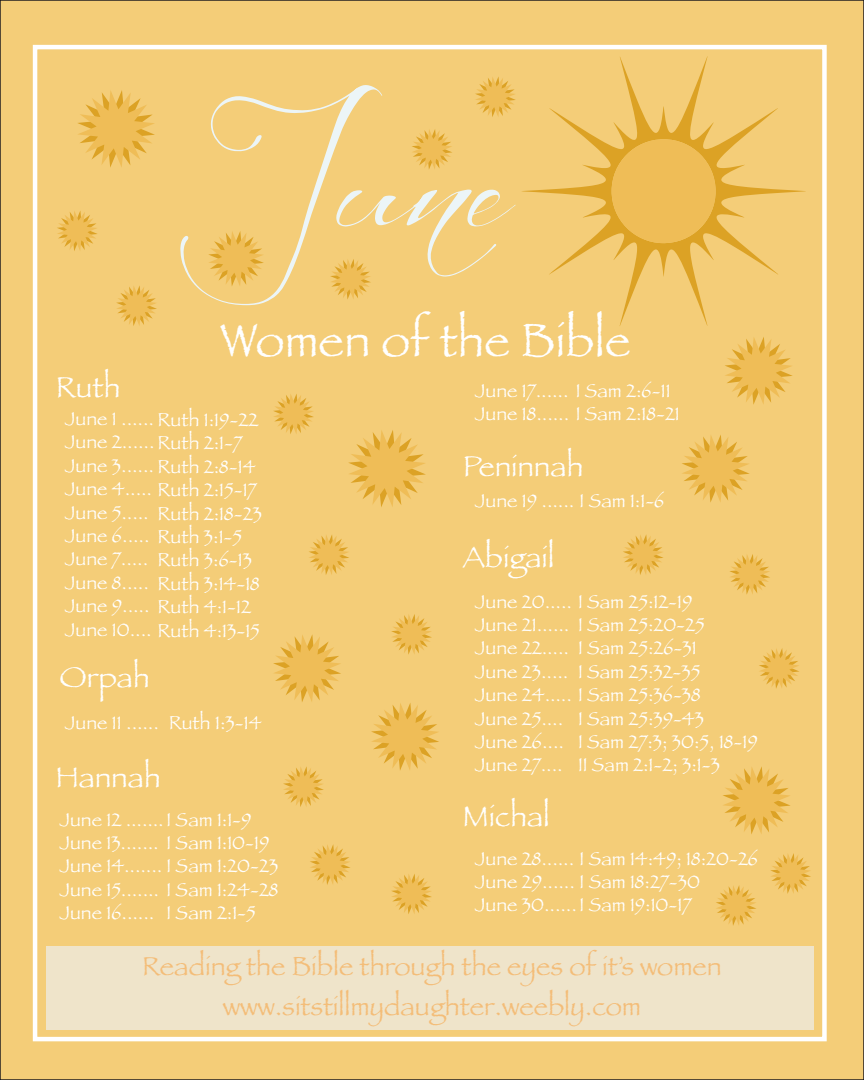
<style>
.page{position:relative;width:864px;height:1080px;background:#f4cd78}
.page>*{position:absolute;margin:0;border:0;box-sizing:border-box;transform-origin:0 0}
.t1{font:108px "Beforethe Rain";color:#ecf5f7}
.t2{font:48px "Papyrus";color:#fff}
.t3{font:30px "Papyrus";color:#fff}
.t4{font:27px/40.5px "Papyrus";color:#f4bd78;text-align:center}
.t5{font:19.5px/23.4px "Papyrus";color:#fff}
</style>
<div class="page">
<div style="left:33px;top:45px;width:794px;height:996px;border:4px solid #fff"></div>
<div style="left:47px;top:946px;width:767px;height:84px;background:#efe4ca"></div>
<svg style="left:522px;top:56px;width:284px;height:270px"></svg>
<svg style="left:611px;top:139px;width:105px;height:105px;background:#ebb84f"></svg>
<svg style="left:725px;top:337px;width:68px;height:68px"></svg>
<svg style="left:682px;top:435px;width:68px;height:67px"></svg>
<svg style="left:723px;top:766px;width:67px;height:68px"></svg>
<svg style="left:371px;top:703px;width:68px;height:67px"></svg>
<svg style="left:273px;top:634px;width:68px;height:68px"></svg>
<svg style="left:623px;top:534px;width:40px;height:41px"></svg>
<svg style="left:309px;top:535px;width:40px;height:40px"></svg>
<svg style="left:273px;top:394px;width:41px;height:40px"></svg>
<svg style="left:57px;top:211px;width:40px;height:40px"></svg>
<svg style="left:116px;top:286px;width:41px;height:40px"></svg>
<svg style="left:730px;top:554px;width:40px;height:41px"></svg>
<svg style="left:759px;top:648px;width:40px;height:41px"></svg>
<svg style="left:770px;top:853px;width:41px;height:41px"></svg>
<svg style="left:716px;top:885px;width:40px;height:41px"></svg>
<svg style="left:310px;top:844px;width:40px;height:41px"></svg>
<svg style="left:330px;top:259px;width:41px;height:40px"></svg>
<svg style="left:391px;top:614px;width:41px;height:41px"></svg>
<svg style="left:391px;top:874px;width:41px;height:40px"></svg>
<svg style="left:283px;top:766px;width:41px;height:41px"></svg>
<svg style="left:412px;top:129px;width:40px;height:40px"></svg>
<svg style="left:475px;top:77px;width:41px;height:40px"></svg>
<svg style="left:78px;top:90px;width:77px;height:78px"></svg>
<svg style="left:348px;top:430px;width:78px;height:77px"></svg>
<svg style="left:208px;top:231px;width:56px;height:55px"></svg>
<h1 class="t1" style="left:180px;top:125px;width:336px">June</h1>
<h2 class="t2" style="left:220px;top:312px;width:412px">Women of the Bible</h2>
<h3 class="t3" style="left:56px;top:369px;width:66px">Ruth</h3>
<p class="t5" style="left:65px;top:407px;width:195px">June 1 ...... Ruth 1:19-22</p>
<p class="t5" style="left:65px;top:430px;width:179px">June 2...... Ruth 2:1-7</p>
<p class="t5" style="left:65px;top:453px;width:192px">June 3...... Ruth 2:8-14</p>
<p class="t5" style="left:65px;top:478px;width:193px">June 4..... Ruth 2:15-17</p>
<p class="t5" style="left:158px;top:501px;width:106px">Ruth 2:18-23</p>
<p class="t5" style="left:65px;top:524px;width:179px">June 6..... Ruth 3:1-5</p>
<p class="t5" style="left:65px;top:548px;width:197px;text-indent:93px">Ruth 3:6-13<br>June 8..... Ruth 3:14-18<br>June 9..... Ruth 4:1-12<br>June 10.... Ruth 4:13-15</p>
<p class="t5" style="left:65px;top:500px;width:85px">June 5.....</p>
<p class="t5" style="left:65px;top:547px;width:85px">June 7.....</p>
<h3 class="t3" style="left:59px;top:659px;width:92px">Orpah</h3>
<p class="t5" style="left:65px;top:710px;width:95px">June 11 ......</p>
<h3 class="t3" style="left:56px;top:759px;width:107px">Hannah</h3>
<p class="t5" style="left:169px;top:711px;width:94px">Ruth 1:3-14</p>
<p class="t5" style="left:59px;top:807px;width:194px">June 12 .......I Sam 1:1-9</p>
<p class="t5" style="left:59px;top:831px;width:211px">June 13....... I Sam 1:10-19</p>
<p class="t5" style="left:59px;top:854px;width:220px">June 14....... I Sam 1:20-23</p>
<p class="t5" style="left:59px;top:877px;width:221px">June 15....... I Sam 1:24-28</p>
<p class="t5" style="left:167px;top:901px;width:91px">I Sam 2:1-5</p>
<p class="t5" style="left:59px;top:901px;width:96px">June 16......</p>
<p class="t5" style="left:475px;top:378px;width:206px">June 17...... I Sam 2:6-11<br>June 18...... I Sam 2:18-21</p>
<h3 class="t3" style="left:463px;top:448px;width:122px">Peninnah</h3>
<p class="t5" style="left:475px;top:489px;width:191px">June 19 ...... I Sam 1:1-6</p>
<h3 class="t3" style="left:463px;top:539px;width:93px">Abigail</h3>
<p class="t5" style="left:475px;top:589px;width:219px">June 20..... I Sam 25:12-19</p>
<p class="t5" style="left:475px;top:613px;width:231px">June 21...... I Sam 25:20-25</p>
<p class="t5" style="left:578px;top:636px;width:120px">I Sam 25:26-31</p>
<p class="t5" style="left:578px;top:659px;width:124px">I Sam 25:32-35</p>
<p class="t5" style="left:475px;top:683px;width:228px">June 24..... I Sam 25:36-38</p>
<p class="t5" style="left:578px;top:706px;width:128px">I Sam 25:39-43</p>
<p class="t5" style="left:578px;top:730px;width:181px">I Sam 27:3; 30:5, 18-19</p>
<p class="t5" style="left:578px;top:753px;width:144px">II Sam 2:1-2; 3:1-3</p>
<p class="t5" style="left:475px;top:636px;width:95px">June 22.....<br>June 23.....</p>
<p class="t5" style="left:475px;top:706px;width:90px;text-align:justify">June 25....<br>June 26....<br>June 27....</p>
<h3 class="t3" style="left:463px;top:798px;width:88px">Michal</h3>
<p class="t5" style="left:475px;top:846px;width:285px">June 28...... I Sam 14:49; 18:20-26<br>June 29...... I Sam 18:27-30<br>June 30......I Sam 19:10-17</p>
<h3 class="t4" style="left:142px;top:945px;width:581px">Reading the Bible through the eyes of it’s women www.sitstillmydaughter.weebly.com</h3>
</div>
